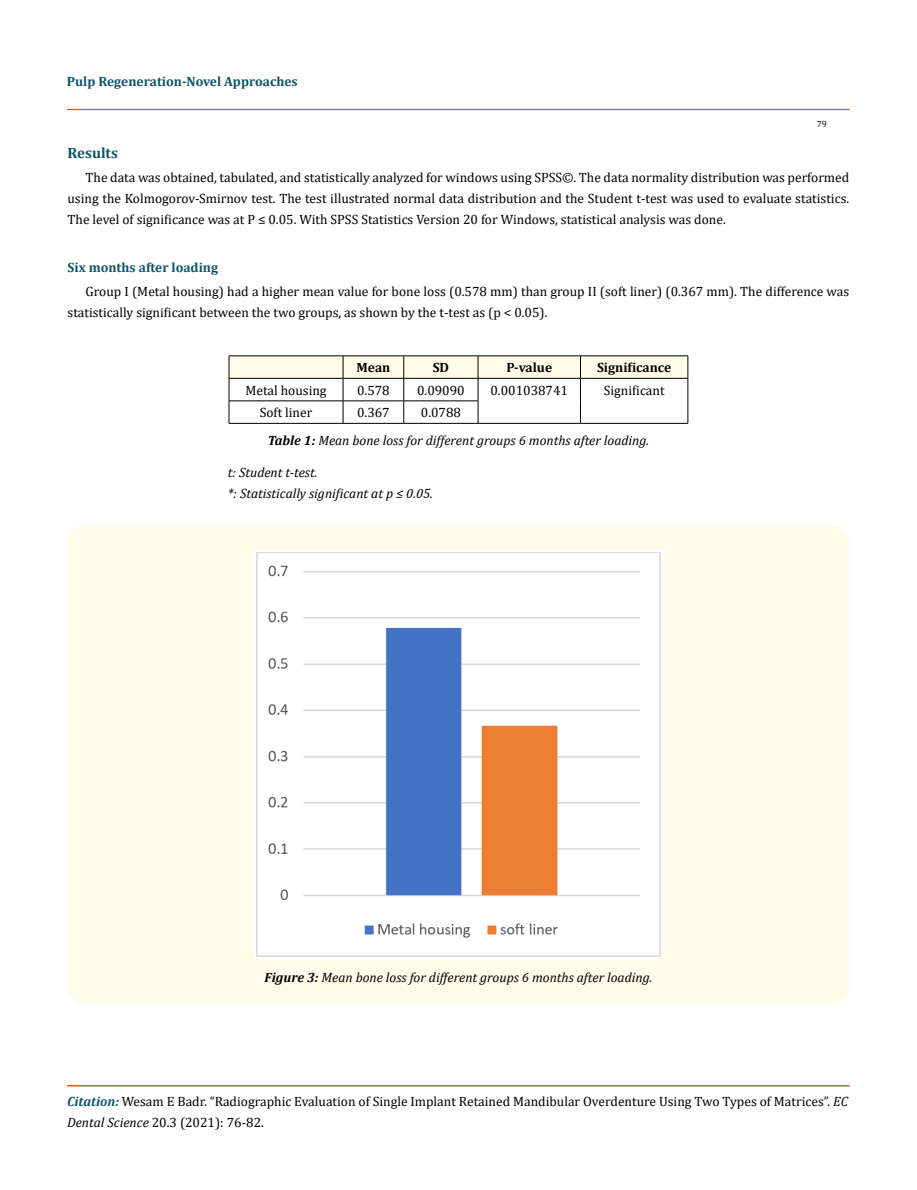
<style>
.page{position:relative;width:917px;height:1190px;background:#fff}
.page>*{position:absolute;margin:0;border:0;box-sizing:border-box;transform-origin:0 0}
.t1{font:700 15px "Cambria";color:#0e546a}
.t2{font:13.5px/21px "Cambria";color:#000}
.t3{font:italic 13.5px/27.2px "Cambria";color:#000}
.t4{font:700 13.5px "Cambria";color:#0e546a}
.t5{font:700 13.5px "Cambria";color:#000}
.t6{font:9px "Cambria";color:#000}
.s1{font-style:normal}
.s2{font-weight:700}
.s3{font-weight:700;font-style:italic;color:#0e546a}
.s4{font-style:italic}
</style>
<div class="page">
<div style="left:67px;top:109px;width:782px;height:1px;border:1px solid #e05d1a"></div>
<div style="left:67px;top:1085px;width:782px;height:1px;border:1px solid #e05d1a"></div>
<div style="left:68px;top:525px;width:781px;height:479px;background:#fffde9;border-radius:18px"></div>
<hr style="left:229px;top:355px;width:114px;height:1px;background:#000">
<hr style="left:343px;top:355px;width:61px;height:1px;background:#000">
<hr style="left:404px;top:355px;width:74px;height:1px;background:#000">
<hr style="left:478px;top:355px;width:102px;height:1px;background:#000">
<hr style="left:580px;top:355px;width:108px;height:1px;background:#000">
<svg style="left:229px;top:356px;width:459px;height:67px"></svg>
<hr style="left:229px;top:423px;width:114px;height:1px;background:#000">
<hr style="left:343px;top:423px;width:61px;height:1px;background:#000">
<hr style="left:404px;top:423px;width:74px;height:1px;background:#000">
<hr style="left:478px;top:423px;width:102px;height:1px;background:#000">
<hr style="left:580px;top:423px;width:108px;height:1px;background:#000">
<img style="left:254px;top:550px;width:409px;height:407px">
<p class="t4" style="left:67px;top:72px;width:232px">Pulp Regeneration-Novel Approaches</p>
<p class="t6" style="left:816px;top:118px;width:11px">79</p>
<p class="t1" style="left:68px;top:143px;width:52px">Results</p>
<p class="t2" style="left:68px;top:167px;width:783px;text-align:justify;text-indent:18px">The data was obtained, tabulated, and statistically analyzed for windows using SPSS©. The data normality distribution was performed using the Kolmogorov-Smirnov test. The test illustrated normal data distribution and the Student t-test was used to evaluate statistics.<br>The level of significance was at P ≤ 0.05. With SPSS Statistics Version 20 for Windows, statistical analysis was done.</p>
<p class="t4" style="left:68px;top:258px;width:152px">Six months after loading</p>
<p class="t2" style="left:68px;top:281px;width:783px;text-indent:18px">Group I (Metal housing) had a higher mean value for bone loss (0.578 mm) than group II (soft liner) (0.367 mm). The difference was statistically significant between the two groups, as shown by the t-test as (p &lt; 0.05).</p>
<p class="t5" style="left:356px;top:358px;width:35px">Mean</p>
<p class="t5" style="left:432px;top:358px;width:18px">SD</p>
<p class="t5" style="left:506px;top:358px;width:47px">P-value</p>
<p class="t5" style="left:597px;top:358px;width:76px">Significance</p>
<p class="t2" style="left:245px;top:380px;width:83px">Metal housing</p>
<p class="t2" style="left:357px;top:380px;width:34px">0.578</p>
<p class="t2" style="left:417px;top:380px;width:49px">0.09090</p>
<p class="t2" style="left:490px;top:380px;width:79px">0.001038741</p>
<p class="t2" style="left:603px;top:380px;width:62px">Significant</p>
<p class="t2" style="left:260px;top:402px;width:54px">Soft liner</p>
<p class="t2" style="left:357px;top:402px;width:34px">0.367</p>
<p class="t3" style="left:268px;top:398px;width:383px;text-indent:153px"><span class="s1">0.0788<br></span><span class="s2">Table 1:</span> Mean bone loss for different groups 6 months after loading.</p>
<p class="t3" style="left:228px;top:461px;width:206px;line-height:21px">t: Student t-test.<br>*: Statistically significant at p ≤ 0.05.</p>
<p class="t3" style="left:264px;top:962px;width:389px"><span class="s2">Figure 3:</span> Mean bone loss for different groups 6 months after loading.</p>
<p class="t2" style="left:67px;top:1090px;width:782px"><span class="s3">Citation:</span> Wesam E Badr. “Radiographic Evaluation of Single Implant Retained Mandibular Overdenture Using Two Types of Matrices”. <span class="s4">EC<br>Dental Science</span> 20.3 (2021): 76-82.</p>
</div>
